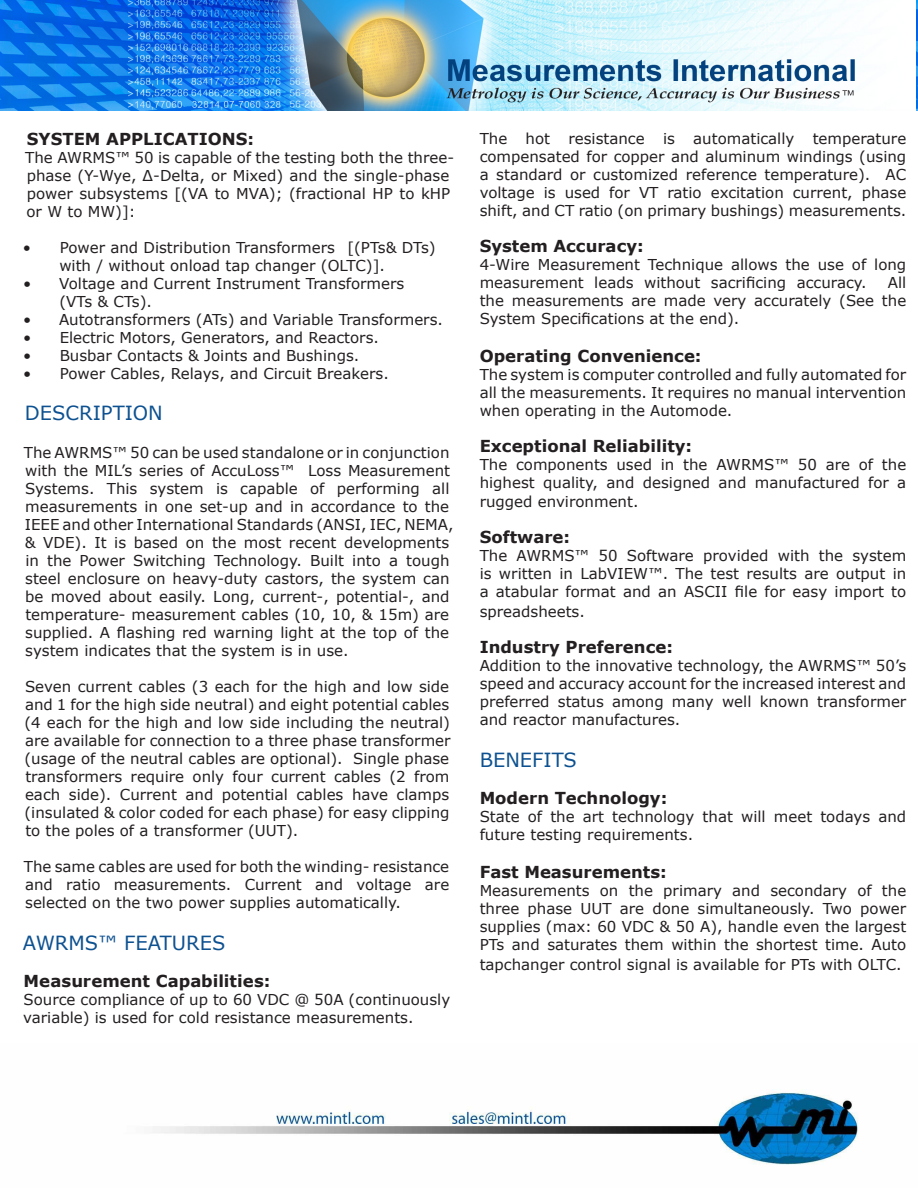
<style>
.page{position:relative;width:918px;height:1188px;background:#fff}
.page>*{position:absolute;margin:0;border:0;box-sizing:border-box;transform-origin:0 0}
.t1{font:19.5px "Verdana";color:#0d5190}
.t2{font:700 16.5px "Verdana";color:#231f20}
.t3{font:15px/18px "Verdana";color:#231f20}
</style>
<div class="page">
<img style="left:0;top:0;width:855px;height:111px">
<img style="left:916px;top:0;width:2px;height:111px">
<img style="left:152px;top:1089px;width:707px;height:76px">
<p class="t2" style="left:27px;top:128px;width:229px">SYSTEM APPLICATIONS:</p>
<p class="t3" style="left:25px;top:149px;width:430px">The AWRMS™ 50 is capable of the testing both the three&shy;phase (Y-Wye, Δ-Delta, or Mixed) and the single-phase power subsystems [(VA to MVA); (fractional HP to kHP or W to MW)]:</p>
<p class="t3" style="left:59px;top:239px;width:378px;text-indent:-37px">• Power and Distribution Transformers [(PTs&amp; DTs) with / without onload tap changer (OLTC)].</p>
<p class="t3" style="left:59px;top:275px;width:347px;text-indent:-36px">• Voltage and Current Instrument Transformers (VTs &amp; CTs).</p>
<p class="t3" style="left:23px;top:311px;width:421px">• Autotransformers (ATs) and Variable Transformers.</p>
<p class="t3" style="left:23px;top:329px;width:357px">• Electric Motors, Generators, and Reactors.</p>
<p class="t3" style="left:23px;top:347px;width:338px">• Busbar Contacts &amp; Joints and Bushings.</p>
<p class="t3" style="left:23px;top:365px;width:367px">• Power Cables, Relays, and Circuit Breakers.</p>
<p class="t1" style="left:25px;top:401px;width:139px">DESCRIPTION</p>
<p class="t3" style="left:24px;top:444px;width:431px">The AWRMS™ 50 can be used standalone or in conjunction with the MIL’s series of AccuLoss™ Loss Measurement Systems. This system is capable of performing all measurements in one set-up and in accordance to the IEEE and other International Standards (ANSI, IEC, NEMA, &amp; VDE). It is based on the most recent developments in the Power Switching Technology. Built into a tough steel enclosure on heavy-duty castors, the system can be moved about easily. Long, current-, potential-, and temperature- measurement cables (10, 10, &amp; 15m) are supplied. A flashing red warning light at the top of the system indicates that the system is in use.</p>
<p class="t3" style="left:24px;top:678px;width:428px;text-align:justify">Seven current cables (3 each for the high and low side and 1 for the high side neutral) and eight potential cables (4 each for the high and low side including the neutral) are available for connection to a three phase transformer (usage of the neutral cables are optional). Single phase transformers require only four current cables (2 from each side). Current and potential cables have clamps (insulated &amp; color coded for each phase) for easy clipping to the poles of a transformer (UUT).</p>
<p class="t3" style="left:24px;top:858px;width:427px;text-align:justify">The same cables are used for both the winding- resistance and ratio measurements. Current and voltage are selected on the two power supplies automatically.</p>
<p class="t1" style="left:23px;top:930px;width:204px">AWRMS™ FEATURES</p>
<p class="t2" style="left:24px;top:971px;width:248px">Measurement Capabilities:</p>
<p class="t3" style="left:23px;top:991px;width:429px">Source compliance of up to 60 VDC @ 50A (continuously variable) is used for cold resistance measurements.</p>
<p class="t3" style="left:480px;top:130px;width:428px;text-align:justify">The hot resistance is automatically temperature compensated for copper and aluminum windings (using a standard or customized reference temperature). AC voltage is used for VT ratio excitation current, phase shift, and CT ratio (on primary bushings) measurements.</p>
<p class="t2" style="left:480px;top:235px;width:166px">System Accuracy:</p>
<p class="t3" style="left:480px;top:256px;width:428px">4-Wire Measurement Technique allows the use of long measurement leads without sacrificing accuracy.</p>
<p class="t3" style="left:480px;top:274px;width:428px;text-align:justify;text-indent:408px">All the measurements are made very accurately (See the System Specifications at the end).</p>
<p class="t2" style="left:480px;top:345px;width:223px">Operating Convenience:</p>
<p class="t3" style="left:480px;top:365px;width:428px;text-align:justify">The system is computer controlled and fully automated for all the measurements. It requires no manual intervention when operating in the Automode.</p>
<p class="t2" style="left:480px;top:435px;width:214px">Exceptional Reliability:</p>
<p class="t3" style="left:480px;top:455px;width:428px">The components used in the AWRMS™ 50 are of the highest quality, and designed and manufactured for a</p>
<p class="t3" style="left:480px;top:493px;width:160px">rugged environment.</p>
<p class="t2" style="left:480px;top:527px;width:92px">Software:</p>
<p class="t3" style="left:480px;top:547px;width:428px;text-align:justify">The AWRMS™ 50 Software provided with the system is written in LabVIEW™. The test results are output in a atabular format and an ASCII file for easy import to</p>
<p class="t3" style="left:480px;top:603px;width:107px">spreadsheets.</p>
<p class="t2" style="left:480px;top:636px;width:195px">Industry Preference:</p>
<p class="t3" style="left:480px;top:657px;width:428px;text-align:justify">Addition to the innovative technology, the AWRMS™ 50’s speed and accuracy account for the increased interest and preferred status among many well known transformer and reactor manufactures.</p>
<p class="t1" style="left:480px;top:747px;width:99px">BENEFITS</p>
<p class="t2" style="left:480px;top:788px;width:189px">Modern Technology:</p>
<p class="t3" style="left:480px;top:808px;width:428px">State of the art technology that will meet todays and future testing requirements.</p>
<p class="t2" style="left:480px;top:861px;width:189px">Fast Measurements:</p>
<p class="t3" style="left:480px;top:882px;width:428px;text-align:justify">Measurements on the primary and secondary of the three phase UUT are done simultaneously. Two power supplies (max: 60 VDC &amp; 50 A), handle even the largest PTs and saturates them within the shortest time. Auto</p>
<p class="t3" style="left:480px;top:956px;width:423px">tapchanger control signal is available for PTs with OLTC.</p>
</div>
